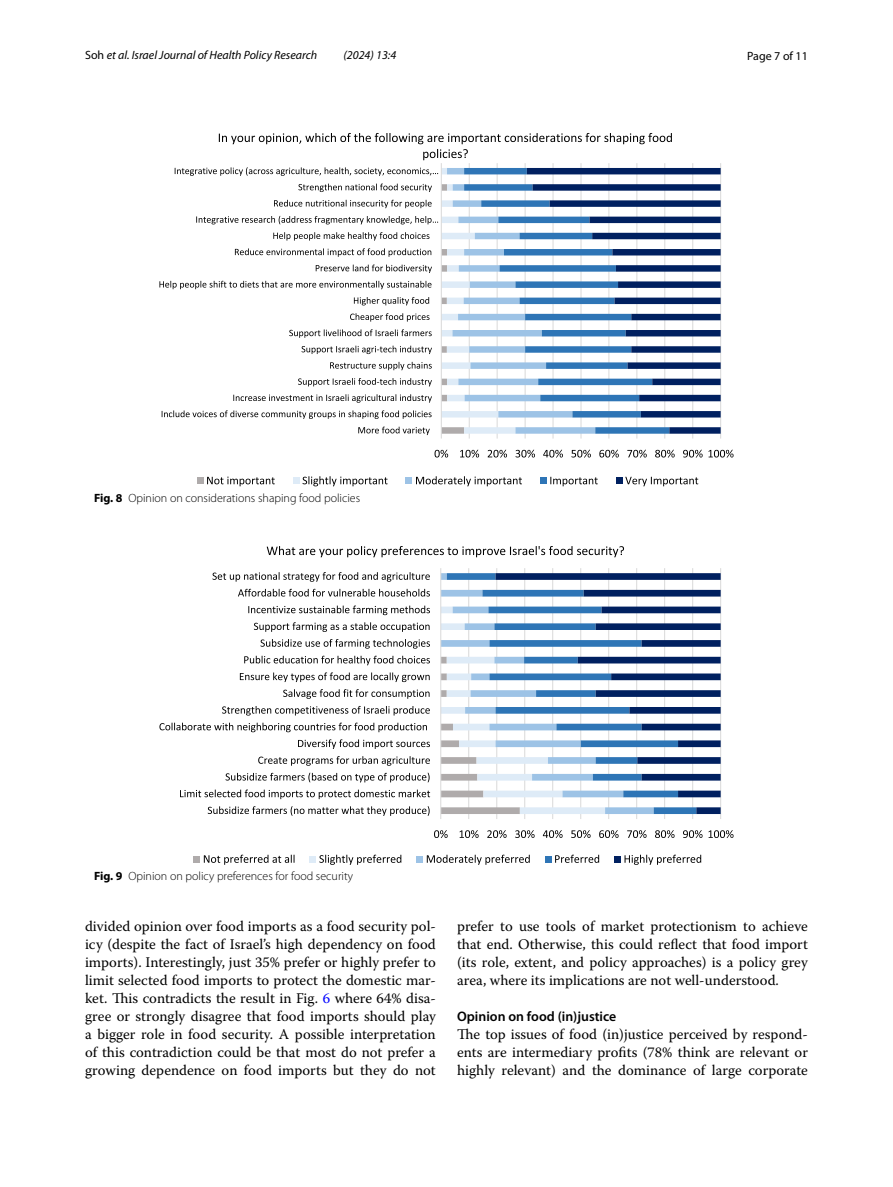
<style>
.page{position:relative;width:893px;height:1187px;background:#fff}
.page>*{position:absolute;margin:0;border:0;box-sizing:border-box;transform-origin:0 0}
.t1{font:14.7px/18px "Warnock Pro";color:#000;text-align:justify}
.t2{font:600 13.8px "Myriad Pro";color:#000}
.t3{font:300 12px "Myriad Pro";color:#000}
.t4{font:italic 12px "Myriad Pro";color:#000}
.t5{font:12px "Myriad Pro";color:#000}
.s1{font-style:normal}
.s2{font-weight:700}
.s3{color:#00f}
</style>
<div class="page">
<hr style="left:469px;top:163px;width:1px;height:275px;background:#d9d9d9">
<hr style="left:497px;top:163px;width:1px;height:275px;background:#d9d9d9">
<hr style="left:525px;top:163px;width:1px;height:275px;background:#d9d9d9">
<hr style="left:552px;top:163px;width:1px;height:275px;background:#d9d9d9">
<hr style="left:580px;top:163px;width:1px;height:275px;background:#d9d9d9">
<hr style="left:608px;top:163px;width:1px;height:275px;background:#d9d9d9">
<hr style="left:636px;top:163px;width:1px;height:275px;background:#d9d9d9">
<hr style="left:664px;top:163px;width:1px;height:275px;background:#d9d9d9">
<hr style="left:692px;top:163px;width:1px;height:275px;background:#d9d9d9">
<hr style="left:720px;top:163px;width:1px;height:275px;background:#d9d9d9">
<svg style="left:595px;top:168px;width:126px;height:265px"></svg>
<hr style="left:441px;top:163px;width:1px;height:275px;background:#d9d9d9">
<svg style="left:435px;top:449px;width:13px;height:8px"></svg>
<svg style="left:460px;top:449px;width:19px;height:8px"></svg>
<svg style="left:488px;top:449px;width:19px;height:8px"></svg>
<svg style="left:516px;top:449px;width:19px;height:8px"></svg>
<svg style="left:543px;top:449px;width:20px;height:8px"></svg>
<svg style="left:571px;top:449px;width:20px;height:8px"></svg>
<svg style="left:599px;top:449px;width:20px;height:8px"></svg>
<svg style="left:627px;top:449px;width:20px;height:8px"></svg>
<svg style="left:655px;top:449px;width:20px;height:8px"></svg>
<svg style="left:683px;top:449px;width:50px;height:8px"></svg>
<svg style="left:159px;top:167px;width:436px;height:268px"></svg>
<svg style="left:219px;top:133px;width:453px;height:27px"></svg>
<div style="left:197px;top:477px;width:6px;height:7px;background:#afabab"></div>
<svg style="left:207px;top:476px;width:68px;height:10px"></svg>
<div style="left:293px;top:477px;width:6px;height:7px;background:#deebf7"></div>
<svg style="left:303px;top:476px;width:85px;height:10px"></svg>
<div style="left:406px;top:477px;width:6px;height:7px;background:#9dc3e6"></div>
<svg style="left:416px;top:476px;width:106px;height:10px"></svg>
<div style="left:540px;top:477px;width:6px;height:7px;background:#2e75b6"></div>
<svg style="left:550px;top:476px;width:48px;height:10px"></svg>
<div style="left:616px;top:477px;width:6px;height:7px;background:#002060"></div>
<svg style="left:625px;top:476px;width:73px;height:10px"></svg>
<hr style="left:468px;top:568px;width:1px;height:251px;background:#d9d9d9">
<hr style="left:496px;top:568px;width:1px;height:251px;background:#d9d9d9">
<hr style="left:524px;top:568px;width:1px;height:251px;background:#d9d9d9">
<hr style="left:552px;top:568px;width:1px;height:251px;background:#d9d9d9">
<hr style="left:580px;top:568px;width:1px;height:251px;background:#d9d9d9">
<hr style="left:608px;top:568px;width:1px;height:251px;background:#d9d9d9">
<hr style="left:636px;top:568px;width:1px;height:251px;background:#d9d9d9">
<hr style="left:664px;top:568px;width:1px;height:251px;background:#d9d9d9">
<hr style="left:692px;top:568px;width:1px;height:251px;background:#d9d9d9">
<hr style="left:720px;top:568px;width:1px;height:251px;background:#d9d9d9">
<svg style="left:441px;top:573px;width:6px;height:241px"></svg>
<svg style="left:447px;top:573px;width:48px;height:241px"></svg>
<svg style="left:495px;top:573px;width:226px;height:241px"></svg>
<hr style="left:440px;top:568px;width:1px;height:251px;background:#d9d9d9">
<svg style="left:434px;top:830px;width:14px;height:8px"></svg>
<svg style="left:460px;top:830px;width:19px;height:8px"></svg>
<svg style="left:487px;top:830px;width:20px;height:8px"></svg>
<svg style="left:515px;top:830px;width:20px;height:8px"></svg>
<svg style="left:543px;top:830px;width:20px;height:8px"></svg>
<svg style="left:571px;top:830px;width:20px;height:8px"></svg>
<svg style="left:599px;top:830px;width:20px;height:8px"></svg>
<svg style="left:627px;top:830px;width:20px;height:8px"></svg>
<svg style="left:655px;top:830px;width:19px;height:8px"></svg>
<svg style="left:683px;top:830px;width:19px;height:8px"></svg>
<svg style="left:708px;top:830px;width:25px;height:8px"></svg>
<svg style="left:208px;top:806px;width:222px;height:9px"></svg>
<svg style="left:180px;top:789px;width:250px;height:10px"></svg>
<svg style="left:226px;top:772px;width:204px;height:10px"></svg>
<svg style="left:258px;top:756px;width:172px;height:9px"></svg>
<svg style="left:298px;top:739px;width:132px;height:10px"></svg>
<svg style="left:159px;top:722px;width:268px;height:10px"></svg>
<svg style="left:222px;top:706px;width:208px;height:9px"></svg>
<svg style="left:283px;top:689px;width:147px;height:9px"></svg>
<svg style="left:240px;top:672px;width:190px;height:10px"></svg>
<svg style="left:244px;top:655px;width:186px;height:10px"></svg>
<svg style="left:260px;top:639px;width:170px;height:9px"></svg>
<svg style="left:254px;top:622px;width:176px;height:10px"></svg>
<svg style="left:248px;top:605px;width:182px;height:10px"></svg>
<svg style="left:238px;top:588px;width:192px;height:8px"></svg>
<svg style="left:212px;top:572px;width:218px;height:9px"></svg>
<svg style="left:267px;top:546px;width:357px;height:11px"></svg>
<svg style="left:194px;top:854px;width:100px;height:10px"></svg>
<svg style="left:310px;top:854px;width:91px;height:10px"></svg>
<div style="left:416px;top:856px;width:7px;height:6px;background:#9dc3e6"></div>
<svg style="left:427px;top:854px;width:103px;height:10px"></svg>
<svg style="left:545px;top:854px;width:54px;height:8px"></svg>
<div style="left:614px;top:856px;width:7px;height:6px;background:#002060"></div>
<svg style="left:624px;top:854px;width:77px;height:10px"></svg>
<p class="t4" style="left:85px;top:48px;width:234px"><span class="s1">Soh</span> et al. Israel Journal of Health Policy Research</p>
<p class="t4" style="left:343px;top:48px;width:54px">(2024) 13:4</p>
<p class="t5" style="left:747px;top:48px;width:62px">Page 7 of 11</p>
<p class="t3" style="left:94px;top:491px;width:268px"><span class="s2">Fig. 8</span> Opinion on considerations shaping food policies</p>
<p class="t3" style="left:94px;top:869px;width:261px"><span class="s2">Fig. 9</span> Opinion on policy preferences for food security</p>
<p class="t1" style="left:85px;top:916px;width:352px">divided opinion over food imports as a food security pol&shy;icy (despite the fact of Israel’s high dependency on food imports). Interestingly, just 35% prefer or highly prefer to limit selected food imports to protect the domestic mar&shy;ket. This contradicts the result in Fig. <span class="s3">6</span> where 64% disa&shy;gree or strongly disagree that food imports should play a bigger role in food security. A possible interpretation of this contradiction could be that most do not prefer a growing dependence on food imports but they do not</p>
<p class="t1" style="left:457px;top:916px;width:352px">prefer to use tools of market protectionism to achieve that end. Otherwise, this could reflect that food import (its role, extent, and policy approaches) is a policy grey area, where its implications are not well-understood.</p>
<p class="t2" style="left:457px;top:1007px;width:161px">Opinion on food (in)justice</p>
<p class="t1" style="left:457px;top:1024px;width:352px">The top issues of food (in)justice perceived by respond&shy;ents are intermediary profits (78% think are relevant or highly relevant) and the dominance of large corporate</p>
</div>
